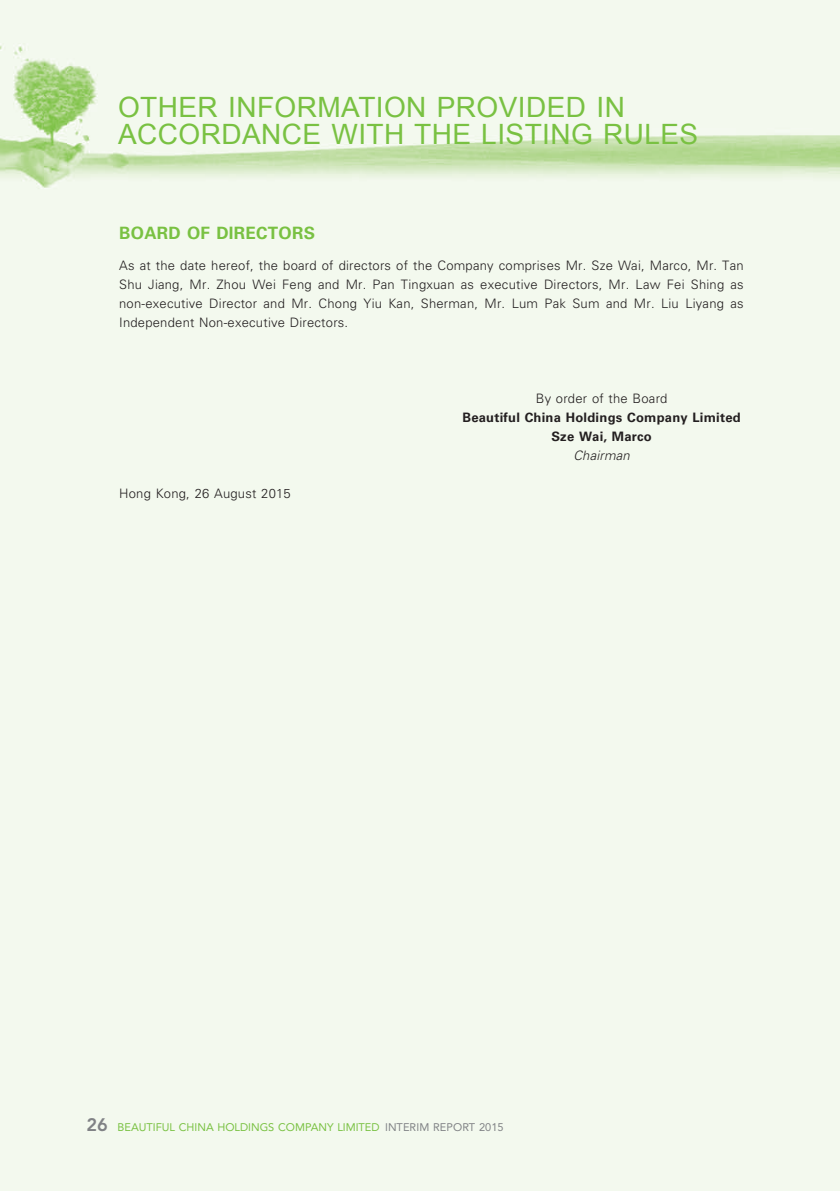
<style>
.page{position:relative;width:840px;height:1191px;background:#fff}
.page>*{position:absolute;margin:0;border:0;box-sizing:border-box;transform-origin:0 0}
.t1{font:28px/27.6px "Arial";letter-spacing:.015em;color:#79c142}
.t2{font:700 17px "Univers LT Std";letter-spacing:.015em;color:#79c142}
.t3{font:300 13px/19px "Univers LT Std";letter-spacing:.015em;color:#231f20;text-align:justify}
.t4{font:700 13px/19px "Univers LT Std";letter-spacing:.015em;color:#231f20;text-align:center}
.t5{font:11px "Avenir LT Std";color:#79c142}
.s1{font-weight:300}
.s2{font-weight:300;font-style:italic}
.s3{font-weight:800;font-size:18px;color:#808285}
.s4{color:#808285}
</style>
<div class="page">
<div style="left:0;top:0;width:839px;height:1191px;background:#f3f9ee"></div>
<h1 class="t1" style="left:118px;top:93px;width:581px">OTHER INFORMATION PROVIDED IN<br>ACCORDANCE WITH THE LISTING RULES</h1>
<p class="t2" style="left:119px;top:223px;width:197px">Board of directors</p>
<p class="t3" style="left:119px;top:255px;width:625px">As at the date hereof, the board of directors of the Company comprises Mr. Sze Wai, Marco, Mr. Tan Shu Jiang, Mr. Zhou Wei Feng and Mr. Pan Tingxuan as executive Directors, Mr. Law Fei Shing as non-executive Director and Mr. Chong Yiu Kan, Sherman, Mr. Lum Pak Sum and Mr. Liu Liyang as Independent Non-executive Directors.</p>
<p class="t3" style="left:119px;top:483px;width:173px">Hong Kong, 26 August 2015</p>
<p class="t4" style="left:462px;top:388px;width:280px"><span class="s1">By order of the Board<br></span>Beautiful China Holdings Company Limited<br>Sze Wai, Marco<br><span class="s2">Chairman</span></p>
<p class="t5" style="left:86px;top:1121px;width:418px"><span class="s3">26</span> BEAUTIFUL CHINA HOLDINGS COMPANY LIMITED <span class="s4">INTERIM REPORT 2015</span></p>
</div>
